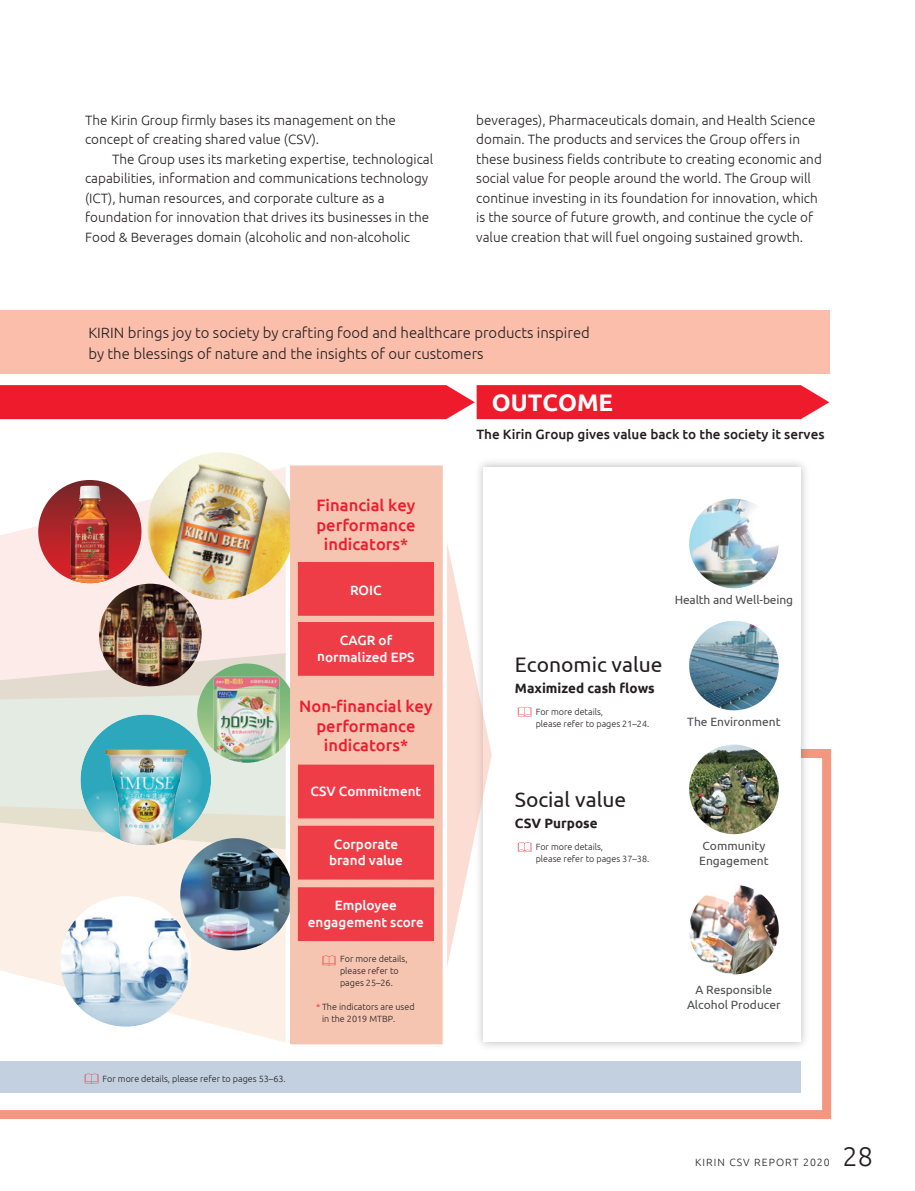
<style>
.page{position:relative;width:915px;height:1191px;background:#fff}
.page>*{position:absolute;margin:0;border:0;box-sizing:border-box;transform-origin:0 0}
.t1{font:300 27px "Ubuntu";color:#231f20}
.t2{font:700 24px "Ubuntu";color:#fff}
.t3{font:21px "Ubuntu";color:#231f20}
.t4{font:500 16.5px/19.5px "Ubuntu";color:#ee1b2d;text-align:center}
.t5{font:300 14.85px/21.3px "Ubuntu";color:#231f20}
.t6{font:300 13.5px/19.5px "Ubuntu";color:#231f20}
.t7{font:500 13.5px/16.5px "Ubuntu";color:#fff;text-align:center}
.t8{font:500 13.5px "Ubuntu";color:#231f20}
.t9{font:700 13.5px "Ubuntu";color:#231f20}
.t10{font:12px/15px "Ubuntu";color:#4b4c4d}
.t11{font:300 10.5px "Ubuntu";letter-spacing:.1em;color:#231f20}
.t12{font:300 9px/12px "Ubuntu";color:#231f20}
.s1{color:#ee1b2d}
</style>
<div class="page">
<svg style="left:0;top:744px;width:832px;height:375px"></svg>
<div style="left:0;top:716px;width:285px;height:64px;background:#e3ebe2"></div>
<svg style="left:0;top:780px;width:285px;height:262px;fill:#fcefe5"></svg>
<svg style="left:0;top:467px;width:285px;height:249px;fill:#fdebe9"></svg>
<div style="left:0;top:310px;width:829px;height:64px;background:#fabeab"></div>
<img style="left:470px;top:462px;width:343px;height:592px">
<div style="left:483px;top:467px;width:317px;height:574px;background:#fff"></div>
<div style="left:0;top:385px;width:829px;height:34px;background:#ee1b2d"></div>
<div style="left:0;top:1061px;width:800px;height:32px;background:#c3d0df"></div>
<img style="left:147px;top:452px;width:147px;height:147px;border-radius:74px">
<img style="left:168px;top:462px;width:103px;height:137px">
<img style="left:60px;top:896px;width:131px;height:130px;border-radius:65px">
<img style="left:99px;top:583px;width:102px;height:103px;border-radius:51px">
<img style="left:180px;top:838px;width:112px;height:112px;border-radius:56px">
<div style="left:38px;top:480px;width:103px;height:103px;background:linear-gradient(to bottom,#78292b,#e6272e);border-radius:52px"></div>
<img style="left:70px;top:486px;width:39px;height:97px">
<img style="left:689px;top:744px;width:89px;height:90px;border-radius:45px">
<img style="left:689px;top:621px;width:89px;height:89px;border-radius:45px">
<div style="left:80px;top:714px;width:131px;height:131px;background:#2ca7bb;border-radius:50%"></div>
<svg style="left:80px;top:748px;width:125px;height:97px"></svg>
<img style="left:105px;top:749px;width:82px;height:96px">
<img style="left:197px;top:663px;width:99px;height:99px;border-radius:50px">
<img style="left:689px;top:885px;width:89px;height:89px;border-radius:45px">
<img style="left:689px;top:499px;width:89px;height:89px;border-radius:45px">
<div style="left:290px;top:465px;width:152px;height:579px;background:#f6c5b1"></div>
<div style="left:298px;top:562px;width:136px;height:54px;background:#ef3d47"></div>
<div style="left:298px;top:622px;width:136px;height:54px;background:#ef3d47"></div>
<svg style="left:85px;top:1073px;width:13px;height:10px"></svg>
<div style="left:298px;top:764px;width:136px;height:54px;background:#ef3d47"></div>
<div style="left:298px;top:825px;width:136px;height:54px;background:#ef3d47"></div>
<div style="left:298px;top:887px;width:136px;height:54px;background:#ef3d47"></div>
<svg style="left:322px;top:955px;width:14px;height:10px"></svg>
<svg style="left:517px;top:842px;width:14px;height:10px"></svg>
<svg style="left:517px;top:706px;width:14px;height:11px"></svg>
<svg style="left:447px;top:542px;width:44px;height:425px"></svg>
<p class="t6" style="left:85px;top:110px;width:312px">The Kirin Group firmly bases its management on the concept of creating shared value (CSV).</p>
<p class="t6" style="left:85px;top:149px;width:349px;text-indent:27px">The Group uses its marketing expertise, technological capabilities, information and communications technology (ICT), human resources, and corporate culture as a foundation for innovation that drives its businesses in the Food &amp; Beverages domain (alcoholic and non-alcoholic</p>
<p class="t6" style="left:476px;top:110px;width:347px">beverages), Pharmaceuticals domain, and Health Science domain. The products and services the Group offers in these business fields contribute to creating economic and social value for people around the world. The Group will continue investing in its foundation for innovation, which is the source of future growth, and continue the cycle of value creation that will fuel ongoing sustained growth.</p>
<p class="t5" style="left:88px;top:321px;width:503px">KIRIN brings joy to society by crafting food and healthcare products inspired by the blessings of nature and the insights of our customers</p>
<h2 class="t2" style="left:491px;top:388px;width:123px">OUTCOME</h2>
<p class="t4" style="left:316px;top:495px;width:100px">Financial key performance indicators*</p>
<p class="t7" style="left:350px;top:582px;width:33px">ROIC</p>
<p class="t7" style="left:317px;top:631px;width:99px">CAGR of normalized EPS</p>
<p class="t4" style="left:299px;top:696px;width:135px">Non-financial key performance indicators*</p>
<p class="t7" style="left:310px;top:783px;width:112px">CSV Commitment</p>
<p class="t7" style="left:329px;top:835px;width:75px">Corporate brand value</p>
<p class="t7" style="left:307px;top:896px;width:118px">Employee engagement score</p>
<p class="t12" style="left:340px;top:952px;width:69px">For more details, please refer to pages 25–26.</p>
<p class="t12" style="left:322px;top:1000px;width:94px;text-indent:-6px"><span class="s1">*</span> The indicators are used in the 2019 MTBP.</p>
<p class="t12" style="left:103px;top:1072px;width:184px">For more details, please refer to pages 53–63.</p>
<p class="t8" style="left:476px;top:425px;width:349px">The Kirin Group gives value back to the society it serves</p>
<p class="t10" style="left:674px;top:591px;width:120px">Health and Well-being</p>
<h3 class="t3" style="left:514px;top:652px;width:149px">Economic value</h3>
<p class="t9" style="left:514px;top:680px;width:141px">Maximized cash flows</p>
<p class="t12" style="left:535px;top:705px;width:115px">For more details,<br>please refer to pages 21–24.</p>
<p class="t10" style="left:687px;top:713px;width:95px">The Environment</p>
<h3 class="t3" style="left:514px;top:786px;width:113px">Social value</h3>
<p class="t12" style="left:535px;top:840px;width:115px">For more details,<br>please refer to pages 37–38.</p>
<p class="t9" style="left:514px;top:814px;width:84px">CSV Purpose</p>
<p class="t10" style="left:699px;top:837px;width:71px">Community<br>Engagement</p>
<p class="t10" style="left:686px;top:981px;width:95px;text-align:center">A Responsible<br>Alcohol Producer</p>
<p class="t11" style="left:695px;top:1155px;width:136px">KIRIN CSV REPORT 2020</p>
<h1 class="t1" style="left:842px;top:1139px;width:32px">28</h1>
</div>
